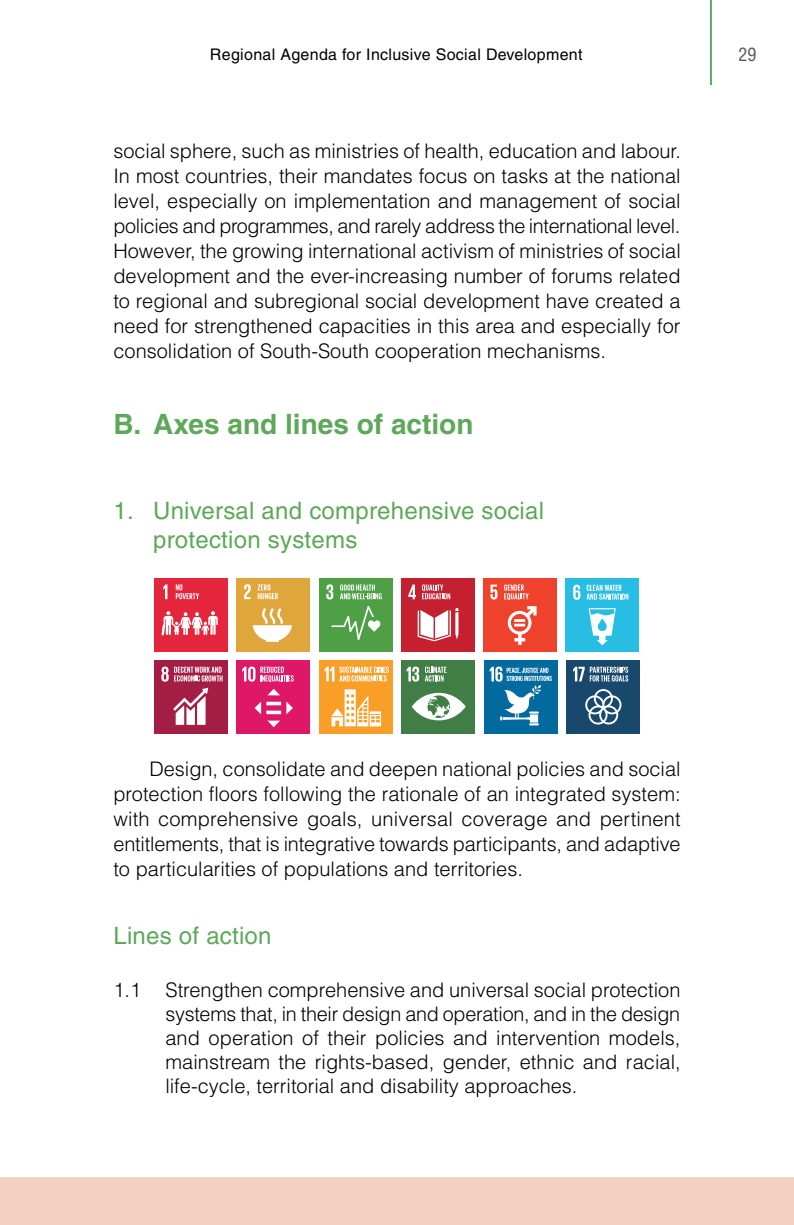
<style>
.page{position:relative;width:794px;height:1225px;background:#fff}
.page>*{position:absolute;margin:0;border:0;box-sizing:border-box;transform-origin:0 0}
.t1{font:700 28px "Helvetica";color:#5ea85a}
.t2{font:24px/28.8px "Helvetica";letter-spacing:.01em;color:#5ea85a}
.t3{font:300 20px/25px "Helvetica";color:#000;text-align:justify}
.t4{font:condensed 18px "Helvetica";color:#58595b}
.t5{font:16px "Helvetica";letter-spacing:.02em;color:#000}
</style>
<div class="page">
<div style="left:0;top:1176px;width:794px;height:49px;background:#f3d1c1"></div>
<hr style="left:710px;top:0;width:2px;height:85px;background:#5ea85a">
<div style="left:155px;top:578px;width:73px;height:73px;background:#e4253c"></div>
<svg style="left:163px;top:584px;width:4px;height:15px"></svg>
<svg style="left:161px;top:611px;width:57px;height:25px"></svg>
<svg style="left:176px;top:584px;width:23px;height:15px"></svg>
<div style="left:237px;top:578px;width:73px;height:73px;background:#dfa73b"></div>
<svg style="left:244px;top:584px;width:7px;height:15px"></svg>
<svg style="left:253px;top:608px;width:39px;height:34px"></svg>
<svg style="left:258px;top:584px;width:20px;height:15px"></svg>
<div style="left:319px;top:578px;width:73px;height:73px;background:#4e9f45"></div>
<svg style="left:326px;top:584px;width:7px;height:15px"></svg>
<svg style="left:331px;top:606px;width:49px;height:34px"></svg>
<svg style="left:340px;top:584px;width:42px;height:15px"></svg>
<div style="left:401px;top:578px;width:73px;height:73px;background:#c4202f"></div>
<svg style="left:408px;top:584px;width:8px;height:15px"></svg>
<svg style="left:418px;top:608px;width:40px;height:33px"></svg>
<svg style="left:422px;top:584px;width:28px;height:15px"></svg>
<div style="left:483px;top:578px;width:73px;height:73px;background:#ef422c"></div>
<svg style="left:490px;top:584px;width:7px;height:15px"></svg>
<svg style="left:508px;top:606px;width:28px;height:39px"></svg>
<svg style="left:504px;top:584px;width:24px;height:16px"></svg>
<div style="left:566px;top:579px;width:73px;height:73px;background:#28bde3"></div>
<svg style="left:573px;top:585px;width:7px;height:15px"></svg>
<svg style="left:588px;top:608px;width:28px;height:37px"></svg>
<svg style="left:586px;top:585px;width:42px;height:14px"></svg>
<div style="left:154px;top:660px;width:73px;height:73px;background:#a31d44"></div>
<svg style="left:173px;top:688px;width:35px;height:37px"></svg>
<svg style="left:161px;top:666px;width:62px;height:15px"></svg>
<div style="left:402px;top:660px;width:73px;height:73px;background:#407e46"></div>
<svg style="left:406px;top:666px;width:13px;height:15px"></svg>
<svg style="left:412px;top:693px;width:54px;height:27px"></svg>
<svg style="left:425px;top:666px;width:21px;height:15px"></svg>
<div style="left:566px;top:660px;width:73px;height:73px;background:#18486c"></div>
<svg style="left:573px;top:667px;width:11px;height:14px"></svg>
<svg style="left:585px;top:689px;width:36px;height:35px"></svg>
<svg style="left:590px;top:666px;width:38px;height:15px"></svg>
<div style="left:484px;top:660px;width:73px;height:73px;background:#026a9f"></div>
<svg style="left:489px;top:666px;width:63px;height:59px"></svg>
<div style="left:237px;top:660px;width:73px;height:73px;background:#de1767"></div>
<svg style="left:242px;top:666px;width:52px;height:16px"></svg>
<svg style="left:267px;top:689px;width:13px;height:6px"></svg>
<svg style="left:267px;top:720px;width:13px;height:7px"></svg>
<svg style="left:286px;top:701px;width:7px;height:13px"></svg>
<svg style="left:254px;top:701px;width:7px;height:13px"></svg>
<svg style="left:266px;top:710px;width:15px;height:4px"></svg>
<svg style="left:266px;top:701px;width:15px;height:4px"></svg>
<div style="left:319px;top:660px;width:73px;height:73px;background:#f99f27"></div>
<svg style="left:331px;top:689px;width:50px;height:37px"></svg>
<svg style="left:324px;top:666px;width:65px;height:15px"></svg>
<p class="t5" style="left:210px;top:45px;width:374px">Regional Agenda for Inclusive Social Development</p>
<p class="t4" style="left:738px;top:43px;width:19px">29</p>
<p class="t3" style="left:113px;top:138px;width:569px">social sphere, such as ministries of health, education and labour.<br>In most countries, their mandates focus on tasks at the national level, especially on implementation and management of social policies and programmes, and rarely address the international level.<br>However, the growing international activism of ministries of social development and the ever-increasing number of forums related to regional and subregional social development have created a need for strengthened capacities in this area and especially for consolidation of South-South cooperation mechanisms.</p>
<h1 class="t1" style="left:113px;top:406px;width:361px">B. Axes and lines of action</h1>
<p class="t2" style="left:153px;top:496px;width:392px;text-indent:-40px">1. Universal and comprehensive social protection systems</p>
<p class="t3" style="left:113px;top:756px;width:569px;text-indent:36px">Design, consolidate and deepen national policies and social protection floors following the rationale of an integrated system: with comprehensive goals, universal coverage and pertinent entitlements, that is integrative towards participants, and adaptive to particularities of populations and territories.</p>
<p class="t2" style="left:113px;top:921px;width:160px">Lines of action</p>
<p class="t3" style="left:165px;top:977px;width:517px;line-height:24px;text-indent:-52px">1.1 Strengthen comprehensive and universal social protection systems that, in their design and operation, and in the design and operation of their policies and intervention models, mainstream the rights-based, gender, ethnic and racial, life-cycle, territorial and disability approaches.</p>
</div>
